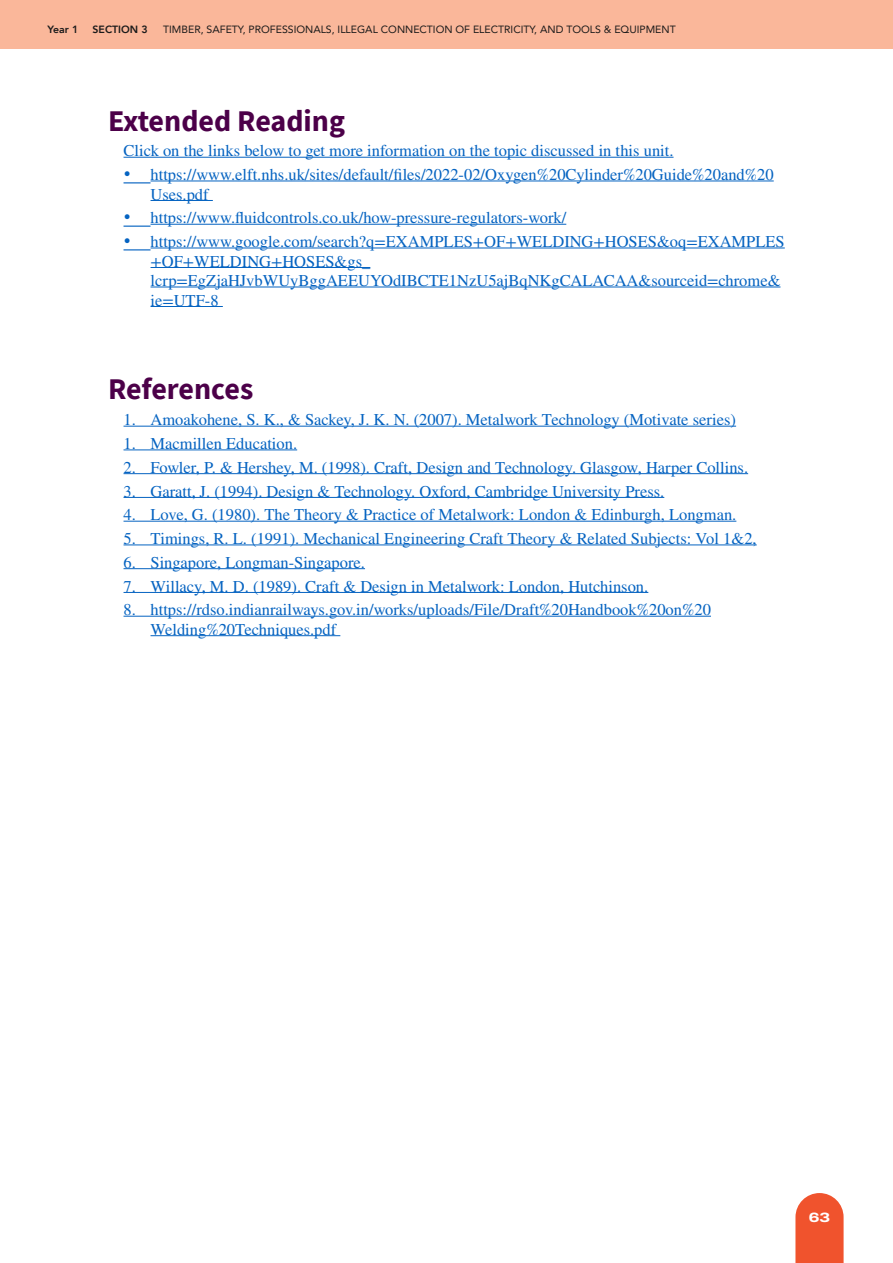
<style>
.page{position:relative;width:893px;height:1263px;background:#fff}
.page>*{position:absolute;margin:0;border:0;box-sizing:border-box;transform-origin:0 0}
.t1{font:700 30px "Source Sans Pro";color:#4c0049}
.t2{font:16.5px/19.5px "STIX General";color:#0563c1}
.t3{font:800 13.5px "Archivo Expanded";color:#fff}
.t4{font:10.5px "Avenir";color:#1a1a1a}
.t5{font:800 10.5px "Avenir";color:#1a1a1a}
</style>
<div class="page">
<div style="left:0;top:0;width:893px;height:49px;background:#fab79a"></div>
<svg style="left:795px;top:1193px;width:49px;height:70px;background:#f16240"></svg>
<hr style="left:124px;top:157px;width:549px;height:1px;background:#0563c1">
<hr style="left:151px;top:181px;width:623px;height:1px;background:#0563c1">
<hr style="left:151px;top:200px;width:62px;height:1px;background:#0563c1">
<hr style="left:151px;top:224px;width:415px;height:1px;background:#0563c1">
<hr style="left:151px;top:248px;width:634px;height:1px;background:#0563c1">
<hr style="left:151px;top:267px;width:219px;height:1px;background:#0563c1">
<hr style="left:151px;top:287px;width:629px;height:1px;background:#0563c1">
<hr style="left:151px;top:306px;width:72px;height:1px;background:#0563c1">
<hr style="left:124px;top:426px;width:612px;height:1px;background:#0563c1">
<hr style="left:124px;top:449px;width:173px;height:1px;background:#0563c1">
<hr style="left:124px;top:473px;width:624px;height:1px;background:#0563c1">
<hr style="left:124px;top:497px;width:540px;height:1px;background:#0563c1">
<hr style="left:124px;top:521px;width:612px;height:1px;background:#0563c1">
<hr style="left:124px;top:544px;width:633px;height:1px;background:#0563c1">
<hr style="left:124px;top:568px;width:241px;height:1px;background:#0563c1">
<hr style="left:124px;top:592px;width:524px;height:1px;background:#0563c1">
<hr style="left:124px;top:616px;width:587px;height:1px;background:#0563c1">
<hr style="left:151px;top:635px;width:189px;height:1px;background:#0563c1">
<svg style="left:124px;top:180px;width:27px;height:3px"></svg>
<svg style="left:124px;top:223px;width:27px;height:4px"></svg>
<svg style="left:124px;top:247px;width:27px;height:3px"></svg>
<p class="t5" style="left:48px;top:21px;width:32px">Year 1</p>
<p class="t5" style="left:93px;top:21px;width:57px">SECTION 3</p>
<p class="t4" style="left:163px;top:21px;width:514px">TIMBER, SAFETY, PROFESSIONALS, ILLEGAL CONNECTION OF ELECTRICITY, AND TOOLS &amp; EQUIPMENT</p>
<h1 class="t1" style="left:108px;top:100px;width:238px">Extended Reading</h1>
<p class="t2" style="left:124px;top:142px;width:551px">Click on the links below to get more information on the topic discussed in this unit.</p>
<p class="t2" style="left:151px;top:166px;width:625px;text-indent:-27px">• https://www.elft.nhs.uk/sites/default/files/2022-02/Oxygen%20Cylinder%20Guide%20and%20<br>Uses.pdf</p>
<p class="t2" style="left:124px;top:209px;width:444px">• https://www.fluidcontrols.co.uk/how-pressure-regulators-work/</p>
<p class="t2" style="left:151px;top:233px;width:636px;text-indent:-27px">• https://www.google.com/search?q=EXAMPLES+OF+WELDING+HOSES&amp;oq=EXAMPLES +OF+WELDING+HOSES&amp;gs_ lcrp=EgZjaHJvbWUyBggAEEUYOdIBCTE1NzU5ajBqNKgCALACAA&amp;sourceid=chrome&amp; ie=UTF-8</p>
<h1 class="t1" style="left:108px;top:369px;width:147px">References</h1>
<p class="t2" style="left:124px;top:411px;width:614px">1. Amoakohene, S. K., &amp; Sackey, J. K. N. (2007). Metalwork Technology (Motivate series)</p>
<p class="t2" style="left:124px;top:435px;width:175px">1. Macmillen Education.</p>
<p class="t2" style="left:124px;top:458px;width:626px">2. Fowler, P. &amp; Hershey, M. (1998). Craft, Design and Technology. Glasgow, Harper Collins.</p>
<p class="t2" style="left:124px;top:482px;width:542px">3. Garatt, J. (1994). Design &amp; Technology. Oxford, Cambridge University Press.</p>
<p class="t2" style="left:124px;top:506px;width:614px">4. Love, G. (1980). The Theory &amp; Practice of Metalwork: London &amp; Edinburgh, Longman.</p>
<p class="t2" style="left:124px;top:530px;width:635px">5. Timings, R. L. (1991). Mechanical Engineering Craft Theory &amp; Related Subjects: Vol 1&amp;2,</p>
<p class="t2" style="left:124px;top:553px;width:243px">6. Singapore, Longman-Singapore.</p>
<p class="t2" style="left:124px;top:577px;width:526px">7. Willacy, M. D. (1989). Craft &amp; Design in Metalwork: London, Hutchinson.</p>
<p class="t2" style="left:151px;top:601px;width:562px;text-indent:-27px">8. https://rdso.indianrailways.gov.in/works/uploads/File/Draft%20Handbook%20on%20<br>Welding%20Techniques.pdf</p>
<p class="t3" style="left:809px;top:1207px;width:23px">63</p>
</div>
